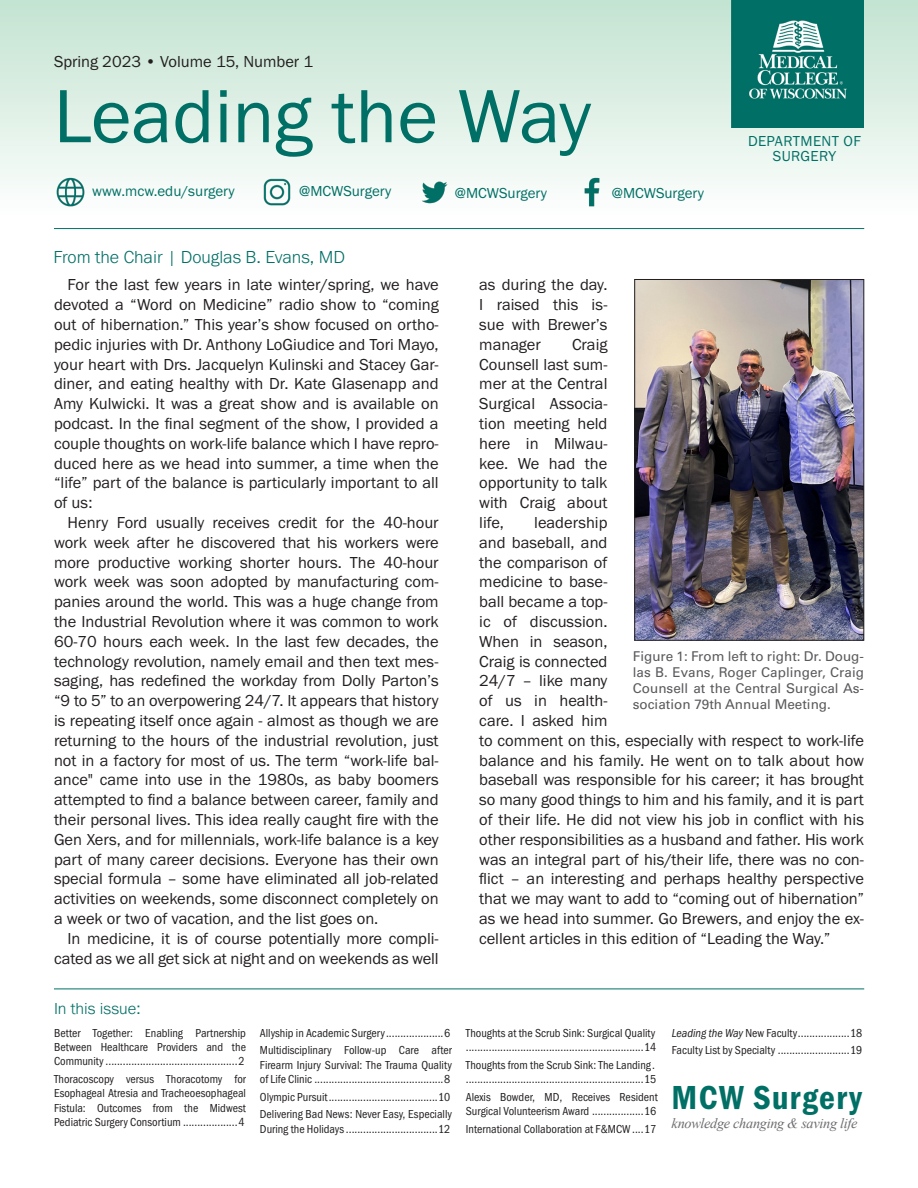
<style>
.page{position:relative;width:918px;height:1188px;background:#fff}
.page>*{position:absolute;margin:0;border:0;box-sizing:border-box;transform-origin:0 0}
.headline_-_title_of{font:78px "Franklin Gothic URW Boo";letter-spacing:-.005em;color:#006f65}
.t1{font:34.5px "Franklin Gothic URW Con Dem";letter-spacing:.04em;color:#006f65}
.FromtheChair{font:300 18px "Franklin Gothic URW";color:#006f65}
.Basic_PP{font:16.5px/19.8px "Franklin Gothic URW Boo";color:#231f20;text-align:justify}
.issue_volume_number{font:16.5px "Franklin Gothic URW Boo";color:#231f20}
.FromtheChair-2{font:300 16.5px "Franklin Gothic URW";color:#006f65}
.social_media_icons_f{font:15px "Franklin Gothic URW Boo";color:#006f65}
.social_media_icons_f-2{font:15px "Franklin Gothic URW Boo";letter-spacing:.025em;color:#006f65}
.t2{font:italic 14.25px "Times New Roman";letter-spacing:-.02em;color:#6c6d70}
.Photo_cutline{font:13.5px/16.2px "Univers LT Std";color:#5a5a5d;text-align:justify}
.In_This_Issue{font:12px/14.4px "Franklin Gothic URW Cond";color:#231f20}
.s1{font-family:"Franklin Gothic URW Con Boo Ita"}
</style>
<div class="page">
<div style="left:0;top:0;width:918px;height:214px;background:linear-gradient(to bottom,#c2e3d0,#fcfefd)"></div>
<img style="left:732px;top:0;width:132px;height:128px">
<img style="left:419px;top:176px;width:32px;height:32px">
<img style="left:261px;top:176px;width:32px;height:32px">
<img style="left:576px;top:176px;width:32px;height:32px">
<img style="left:54px;top:176px;width:32px;height:32px">
<hr style="left:54px;top:228px;width:810px;height:1px;background:#006f65">
<hr style="left:54px;top:989px;width:810px;height:1px;background:#006f65">
<img style="left:636px;top:281px;width:226px;height:357px">
<div style="left:634px;top:279px;width:230px;height:361px;border:1px solid #231f20"></div>
<p class="issue_volume_number" style="left:54px;top:51px;width:261px">Spring 2023 • Volume 15, Number 1</p>
<p class="headline_-_title_of" style="left:54px;top:68px;width:539px">Leading the Way</p>
<p class="social_media_icons_f" style="left:92px;top:181px;width:144px">www.mcw.edu/surgery</p>
<p class="social_media_icons_f" style="left:299px;top:181px;width:94px">@MCWSurgery</p>
<p class="social_media_icons_f" style="left:455px;top:184px;width:94px">@MCWSurgery</p>
<p class="social_media_icons_f" style="left:612px;top:184px;width:94px">@MCWSurgery</p>
<p class="FromtheChair" style="left:54px;top:246px;width:293px">From the Chair | Douglas B. Evans, MD</p>
<p class="social_media_icons_f-2" style="left:748px;top:132px;width:114px">DEPARTMENT OF</p>
<p class="social_media_icons_f-2" style="left:773px;top:147px;width:65px">SURGERY</p>
<p class="Basic_PP" style="left:54px;top:275px;width:386px;text-indent:14px">For the last few years in late winter/spring, we have devoted a “Word on Medicine” radio show to “coming out of hibernation.” This year’s show focused on ortho&shy;pedic injuries with Dr. Anthony LoGiudice and Tori Mayo, your heart with Drs. Jacquelyn Kulinski and Stacey Gar&shy;diner, and eating healthy with Dr. Kate Glasenapp and Amy Kulwicki. It was a great show and is available on podcast. In the final segment of the show, I provided a couple thoughts on work-life balance which I have repro&shy;duced here as we head into summer, a time when the “life” part of the balance is particularly important to all of us:</p>
<p class="Basic_PP" style="left:54px;top:512px;width:386px;text-indent:14px">Henry Ford usually receives credit for the 40-hour work week after he discovered that his workers were more productive working shorter hours. The 40-hour work week was soon adopted by manufacturing com&shy;panies around the world. This was a huge change from the Industrial Revolution where it was common to work 60-70 hours each week. In the last few decades, the technology revolution, namely email and then text mes&shy;saging, has redefined the workday from Dolly Parton’s “9 to 5” to an overpowering 24/7. It appears that history is repeating itself once again - almost as though we are returning to the hours of the industrial revolution, just not in a factory for most of us. The term “work-life bal&shy;ance" came into use in the 1980s, as baby boomers attempted to find a balance between career, family and their personal lives. This idea really caught fire with the Gen Xers, and for millennials, work-life balance is a key part of many career decisions. Everyone has their own special formula – some have eliminated all job-related activities on weekends, some disconnect completely on a week or two of vacation, and the list goes on.</p>
<p class="Basic_PP" style="left:54px;top:928px;width:386px;text-align:right">In medicine, it is of course potentially more compli&shy;cated as we all get sick at night and on weekends as well</p>
<p class="Basic_PP" style="left:479px;top:275px;width:130px">as during the day.<br>I raised this is&shy;sue with Brewer’s manager</p>
<p class="Basic_PP" style="left:479px;top:334px;width:130px;text-indent:93px">Craig Counsell last sum&shy;mer at the Central Surgical Associa&shy;tion meeting held here in Milwau&shy;kee. We had the opportunity to talk with Craig about life,</p>
<p class="Basic_PP" style="left:479px;top:512px;width:386px;text-align:left;text-indent:55px">leadership<br>and baseball, and<br>the comparison of<br>medicine to base-<br>ball became a top-<br>ic of discussion.<br>When in season,<br>Craig is connected<br>24/7 – like many<br>of us in health-<br>care. I asked him<br>to comment on this, especially with respect to work-life balance and his family. He went on to talk about how baseball was responsible for his career; it has brought so many good things to him and his family, and it is part of their life. He did not view his job in conflict with his other responsibilities as a husband and father. His work was an integral part of his/their life, there was no con&shy;flict – an interesting and perhaps healthy perspective that we may want to add to “coming out of hibernation” as we head into summer. Go Brewers, and enjoy the ex&shy;cellent articles in this edition of “Leading the Way.”</p>
<p class="Photo_cutline" style="left:633px;top:648px;width:233px">Figure 1: From left to right: Dr. Doug&shy;las B. Evans, Roger Caplinger, Craig Counsell at the Central Surgical As&shy;sociation 79th Annual Meeting.</p>
<p class="FromtheChair-2" style="left:54px;top:998px;width:88px">In this issue:</p>
<p class="In_This_Issue" style="left:54px;top:1025px;width:194px;text-align:justify">Better Together: Enabling Partnership Between Healthcare Providers and the Community..............................................2</p>
<p class="In_This_Issue" style="left:54px;top:1071px;width:193px;text-align:justify">Thoracoscopy versus Thoracotomy for Esophageal Atresia and Tracheoesophageal Fistula: Outcomes from the Midwest Pediatric Surgery Consortium ...................4</p>
<p class="In_This_Issue" style="left:260px;top:1025px;width:192px">Allyship in Academic Surgery....................6</p>
<p class="In_This_Issue" style="left:260px;top:1042px;width:193px;text-align:justify">Multidisciplinary Follow-up Care after Firearm Injury Survival: The Trauma Quality of Life Clinic .............................................8</p>
<p class="In_This_Issue" style="left:260px;top:1089px;width:192px">Olympic Pursuit......................................10</p>
<p class="In_This_Issue" style="left:260px;top:1106px;width:194px">Delivering Bad News: Never Easy, Especially<br>During the Holidays................................12</p>
<p class="In_This_Issue" style="left:466px;top:1025px;width:192px">Thoughts at the Scrub Sink: Surgical Quality ..............................................................14</p>
<p class="In_This_Issue" style="left:466px;top:1057px;width:192px">Thoughts from the Scrub Sink: The Landing . ..............................................................15</p>
<p class="In_This_Issue" style="left:466px;top:1089px;width:193px">Alexis Bowder, MD, Receives Resident<br>Surgical Volunteerism Award ..................16</p>
<p class="In_This_Issue" style="left:466px;top:1121px;width:192px">International Collaboration at F&amp;MCW....17</p>
<p class="In_This_Issue" style="left:672px;top:1025px;width:192px"><span class="s1">Leading the Way</span> New Faculty..................18</p>
<p class="In_This_Issue" style="left:672px;top:1042px;width:192px">Faculty List by Specialty .........................19</p>
<p class="t1" style="left:672px;top:1074px;width:192px">MCW Surgery</p>
<p class="t2" style="left:672px;top:1114px;width:187px">knowledge changing &amp; saving life</p>
</div>
